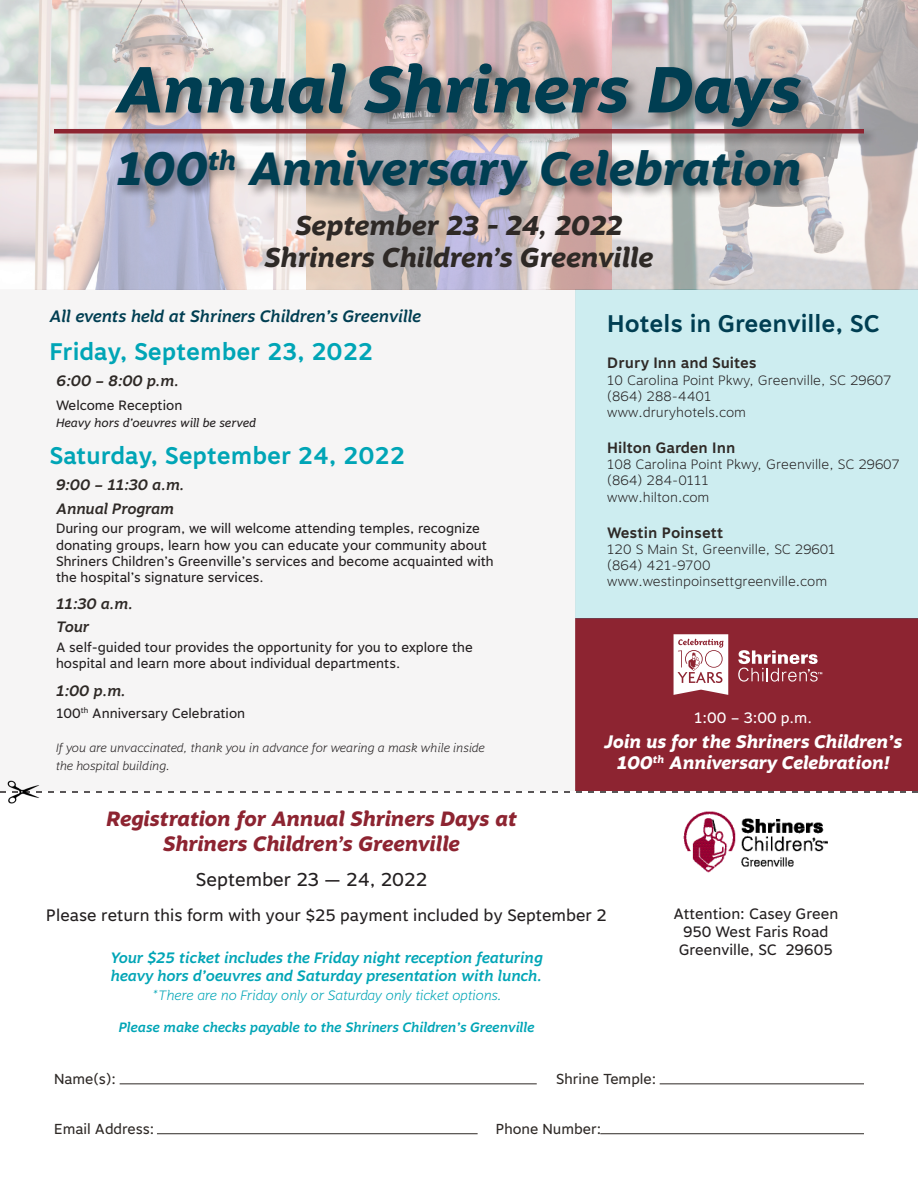
<style>
.page{position:relative;width:918px;height:1188px;background:#fff}
.page>*{position:absolute;margin:0;border:0;box-sizing:border-box;transform-origin:0 0}
.t1{font:italic 800 64.8px "Motiva Sans";color:#003e52}
.t2{font:italic 800 46.35px "Motiva Sans";color:#003e52}
.t3{font:italic 800 27px "Motiva Sans";color:#2e2926}
.t4{font:700 24px "Motiva Sans";color:#00a5b6}
.t5{font:700 24px "Motiva Sans";color:#003e52}
.t6{font:italic 800 20.55px "Motiva Sans";color:#8d2431}
.t7{font:18.6px "Motiva Sans";color:#231f20}
.t8{font:italic 800 18px/21.6px "Motiva Sans";color:#fff;text-align:center}
.t9{font:16.5px "Motiva Sans";color:#231f20}
.t10{font:italic 500 16.5px "Motiva Sans";color:#003e52}
.t11{font:italic 500 15px/18px "Motiva Sans";color:#00a5b6}
.t12{font:italic 500 15px "Motiva Sans";color:#2e2926}
.t13{font:15px "Motiva Sans";color:#231f20}
.t14{font:700 15px "Motiva Sans";color:#2e2926}
.t15{font:15px "Motiva Sans";color:#fff}
.t16{font:14.4px "Motiva Sans";color:#2e2926}
.t17{font:13.5px/16.2px "Motiva Sans";color:#231f20}
.t18{font:100 13.5px "Motiva Sans";color:#231f20}
.t19{font:italic 500 13.5px "Motiva Sans";color:#00a5b6}
.t20{font:italic 300 13.5px "Motiva Sans";color:#00a5b6}
.t21{font:italic 100 12px/17.4px "Motiva Sans";color:#231f20}
.t22{font:italic 12px "Motiva Sans";color:#231f20}
</style>
<div class="page">
<div style="left:576px;top:619px;width:342px;height:172px;background:#8d2431"></div>
<div style="left:576px;top:289px;width:342px;height:330px;background:#cdedf0"></div>
<div style="left:0;top:289px;width:576px;height:502px;background:#f6f5f5"></div>
<img style="left:0;top:0;width:918px;height:289px">
<hr style="left:120px;top:1084px;width:417px;height:1px;background:#2e2926">
<hr style="left:660px;top:1084px;width:204px;height:1px;background:#2e2926">
<hr style="left:157px;top:1133px;width:321px;height:1px;background:#2e2926">
<hr style="left:600px;top:1133px;width:264px;height:1px;background:#2e2926">
<div style="left:114px;top:61px;width:700px;height:79px;background:#231f20;opacity:.5"></div>
<div style="left:115px;top:147px;width:698px;height:62px;background:#231f20;opacity:.5"></div>
<img style="left:683px;top:811px;width:145px;height:62px">
<svg style="left:0;top:791px;width:918px;height:2px"></svg>
<div style="left:52px;top:126px;width:825px;height:21px;background:#231f20;opacity:.5"></div>
<hr style="left:54px;top:129px;width:810px;height:4px;background:#8d2431">
<img style="left:5px;top:780px;width:36px;height:24px">
<svg style="left:738px;top:650px;width:84px;height:32px"></svg>
<svg style="left:674px;top:634px;width:54px;height:61px;background:#e8d4d6"></svg>
<p class="t1" style="left:117px;top:42px;width:686px">Annual Shriners Days</p>
<p class="t2" style="left:116px;top:135px;width:687px">100<sup>th</sup> Anniversary Celebration</p>
<p class="t3" style="left:295px;top:205px;width:329px">September 23 - 24, 2022</p>
<p class="t3" style="left:265px;top:238px;width:390px">Shriners Children’s Greenville</p>
<p class="t10" style="left:50px;top:307px;width:373px">All events held at Shriners Children’s Greenville</p>
<p class="t4" style="left:50px;top:337px;width:325px">Friday, September 23, 2022</p>
<p class="t12" style="left:56px;top:372px;width:125px">6:00 – 8:00 p.m.</p>
<p class="t17" style="left:56px;top:398px;width:128px">Welcome Reception</p>
<p class="t22" style="left:56px;top:416px;width:201px">Heavy hors d’oeuvres will be served</p>
<p class="t4" style="left:50px;top:442px;width:357px">Saturday, September 24, 2022</p>
<p class="t12" style="left:56px;top:499px;width:119px">Annual Program</p>
<p class="t17" style="left:56px;top:522px;width:439px">During our program, we will welcome attending temples, recognize donating groups, learn how you can educate your community about Shriners Children’s Greenville’s services and become acquainted with the hospital’s signature services.</p>
<p class="t12" style="left:56px;top:618px;width:35px">Tour</p>
<p class="t17" style="left:56px;top:641px;width:418px">A self-guided tour provides the opportunity for you to explore the hospital and learn more about individual departments.</p>
<p class="t17" style="left:56px;top:707px;width:191px">100<sup>th</sup> Anniversary Celebration</p>
<p class="t12" style="left:56px;top:476px;width:130px">9:00 – 11:30 a.m.</p>
<p class="t12" style="left:56px;top:595px;width:79px">11:30 a.m.</p>
<p class="t12" style="left:56px;top:681px;width:71px">1:00 p.m.</p>
<p class="t21" style="left:56px;top:740px;width:430px">If you are unvaccinated, thank you in advance for wearing a mask while inside the hospital building.</p>
<p class="t5" style="left:607px;top:310px;width:274px">Hotels in Greenville, SC</p>
<p class="t14" style="left:607px;top:355px;width:151px">Drury Inn and Suites</p>
<p class="t18" style="left:607px;top:372px;width:286px">10 Carolina Point Pkwy, Greenville, SC 29607</p>
<p class="t18" style="left:607px;top:388px;width:106px">(864) 288-4401</p>
<p class="t18" style="left:607px;top:405px;width:140px">www.druryhotels.com</p>
<p class="t14" style="left:607px;top:439px;width:130px">Hilton Garden Inn</p>
<p class="t18" style="left:607px;top:457px;width:294px">108 Carolina Point Pkwy, Greenville, SC 29607</p>
<p class="t18" style="left:607px;top:473px;width:103px">(864) 284-0111</p>
<p class="t18" style="left:607px;top:489px;width:104px">www.hilton.com</p>
<p class="t14" style="left:607px;top:524px;width:118px">Westin Poinsett</p>
<p class="t18" style="left:607px;top:541px;width:230px">120 S Main St, Greenville, SC 29601</p>
<p class="t18" style="left:607px;top:558px;width:105px">(864) 421-9700</p>
<p class="t18" style="left:607px;top:574px;width:222px">www.westinpoinsettgreenville.com</p>
<p class="t15" style="left:694px;top:708px;width:119px">1:00 – 3:00 p.m.</p>
<p class="t8" style="left:604px;top:732px;width:299px">Join us for the Shriners Children’s<br>100<sup>th</sup> Anniversary Celebration!</p>
<p class="t6" style="left:106px;top:803px;width:412px">Registration for Annual Shriners Days at</p>
<p class="t6" style="left:163px;top:828px;width:298px">Shriners Children’s Greenville</p>
<p class="t7" style="left:196px;top:869px;width:233px">September 23 — 24, 2022</p>
<p class="t9" style="left:46px;top:905px;width:562px">Please return this form with your $25 payment included by September 2</p>
<p class="t13" style="left:673px;top:905px;width:167px">Attention: Casey Green</p>
<p class="t13" style="left:683px;top:923px;width:146px">950 West Faris Road</p>
<p class="t13" style="left:679px;top:941px;width:156px">Greenville, SC 29605</p>
<p class="t11" style="left:110px;top:950px;width:434px">Your $25 ticket includes the Friday night reception featuring heavy hors d’oeuvres and Saturday presentation with lunch.</p>
<p class="t20" style="left:152px;top:987px;width:351px">*There are no Friday only or Saturday only ticket options.</p>
<p class="t19" style="left:119px;top:1019px;width:417px">Please make checks payable to the Shriners Children’s Greenville</p>
<p class="t16" style="left:54px;top:1070px;width:63px">Name(s):</p>
<p class="t16" style="left:556px;top:1070px;width:102px">Shrine Temple:</p>
<p class="t16" style="left:54px;top:1120px;width:102px">Email Address:</p>
<p class="t16" style="left:496px;top:1120px;width:107px">Phone Number:</p>
</div>
